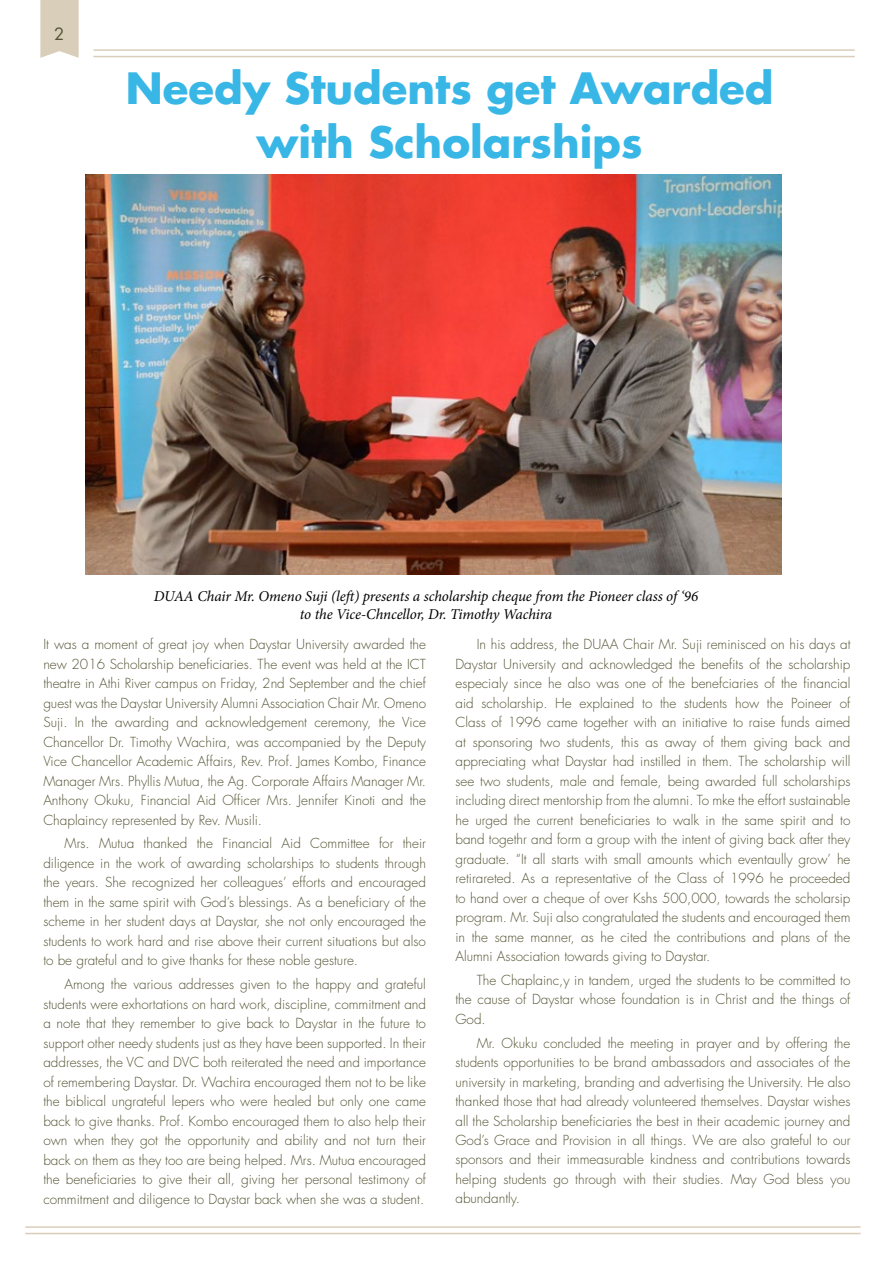
<style>
.page{position:relative;width:893px;height:1263px;background:#fff}
.page>*{position:absolute;margin:0;border:0;box-sizing:border-box;transform-origin:0 0}
.t1{font:700 42px/54px "Futura";color:#38b7e6;text-align:center}
.t2{font:16.5px "Futura";color:#545334}
.t3{font:italic 15px/18px "Minion Pro";letter-spacing:-.01em;color:#000;text-align:center}
.t4{font:300 13.5px/19.5px "Futura";color:#545334;text-align:justify}
</style>
<div class="page">
<hr style="left:94px;top:56px;width:761px;height:1px;background:#d9ceba">
<hr style="left:94px;top:49px;width:761px;height:2px;background:#d9ceba">
<hr style="left:25px;top:1226px;width:836px;height:2px;background:#d9ceba">
<hr style="left:25px;top:1233px;width:836px;height:1px;background:#d9ceba">
<svg style="left:40px;top:0;width:39px;height:58px"></svg>
<img style="left:85px;top:175px;width:696px;height:399px">
<p class="t2" style="left:54px;top:23px;width:12px">2</p>
<h1 class="t1" style="left:126px;top:61px;width:649px">Needy Students get Awarded with Scholarships</h1>
<p class="t3" style="left:154px;top:587px;width:546px">DUAA Chair Mr. Omeno Suji (left) presents a scholarship cheque from the Pioneer class of ‘96 to the Vice-Chncellor, Dr. Timothy Wachira</p>
<p class="t4" style="left:43px;top:635px;width:384px">It was a moment of great joy when Daystar University awarded the new 2016 Scholarship beneficiaries. The event was held at the ICT theatre in Athi River campus on Friday, 2nd September and the chief guest was the Daystar University Alumni Association Chair Mr. Omeno Suji. In the awarding and acknowledgement ceremony, the Vice Chancellor Dr. Timothy Wachira, was accompanied by the Deputy Vice Chancellor Academic Affairs, Rev. Prof. James Kombo, Finance Manager Mrs. Phyllis Mutua, the Ag. Corporate Affairs Manager Mr.<br>Anthony Okuku, Financial Aid Officer Mrs. Jennifer Kinoti and the Chaplaincy represented by Rev. Musili.</p>
<p class="t4" style="left:43px;top:834px;width:384px;text-indent:21px">Mrs. Mutua thanked the Financial Aid Committee for their diligence in the work of awarding scholarships to students through the years. She recognized her colleagues’ efforts and encouraged them in the same spirit with God’s blessings. As a beneficiary of the scheme in her student days at Daystar, she not only encouraged the students to work hard and rise above their current situations but also to be grateful and to give thanks for these noble gesture.</p>
<p class="t4" style="left:43px;top:975px;width:384px;text-indent:21px">Among the various addresses given to the happy and grateful students were exhortations on hard work, discipline, commitment and a note that they remember to give back to Daystar in the future to support other needy students just as they have been supported. In their addresses, the VC and DVC both reiterated the need and importance of remembering Daystar. Dr. Wachira encouraged them not to be like the biblical ungrateful lepers who were healed but only one came back to give thanks. Prof. Kombo encouraged them to also help their own when they got the opportunity and ability and not turn their back on them as they too are being helped. Mrs. Mutua encouraged the beneficiaries to give their all, giving her personal testimony of commitment and diligence to Daystar back when she was a student.</p>
<p class="t4" style="left:455px;top:635px;width:396px;text-indent:21px">In his address, the DUAA Chair Mr. Suji reminisced on his days at Daystar University and acknowledged the benefits of the scholarship especialy since he also was one of the benefciaries of the financial aid scholarship. He explained to the students how the Poineer of Class of 1996 came together with an initiative to raise funds aimed at sponsoring two students, this as away of them giving back and appreciating what Daystar had instilled in them. The scholarship will see two students, male and female, being awarded full scholarships including direct mentorship from the alumni. To mke the effort sustainable he urged the current beneficiaries to walk in the same spirit and to band togethr and form a group with the intent of giving back after they graduate. “It all starts with small amounts which eventaully grow’ he retirareted. As a representative of the Class of 1996 he proceeded to hand over a cheque of over Kshs 500,000, towards the scholarsip program. Mr. Suji also congratulated the students and encouraged them in the same manner, as he cited the contributions and plans of the Alumni Association towards giving to Daystar.</p>
<p class="t4" style="left:455px;top:970px;width:396px;text-indent:21px">The Chaplainc,y in tandem, urged the students to be committed to the cause of Daystar whose foundation is in Christ and the things of God.</p>
<p class="t4" style="left:455px;top:1033px;width:397px;text-indent:21px">Mr. Okuku concluded the meeting in prayer and by offering the students opportunities to be brand ambassadors and associates of the university in marketing, branding and advertising the University. He also thanked those that had already volunteered themselves. Daystar wishes all the Scholarship beneficiaries the best in their academic journey and God’s Grace and Provision in all things. We are also grateful to our sponsors and their immeasurable kindness and contributions towards helping students go through with their studies. May God bless you abundantly.</p>
</div>
